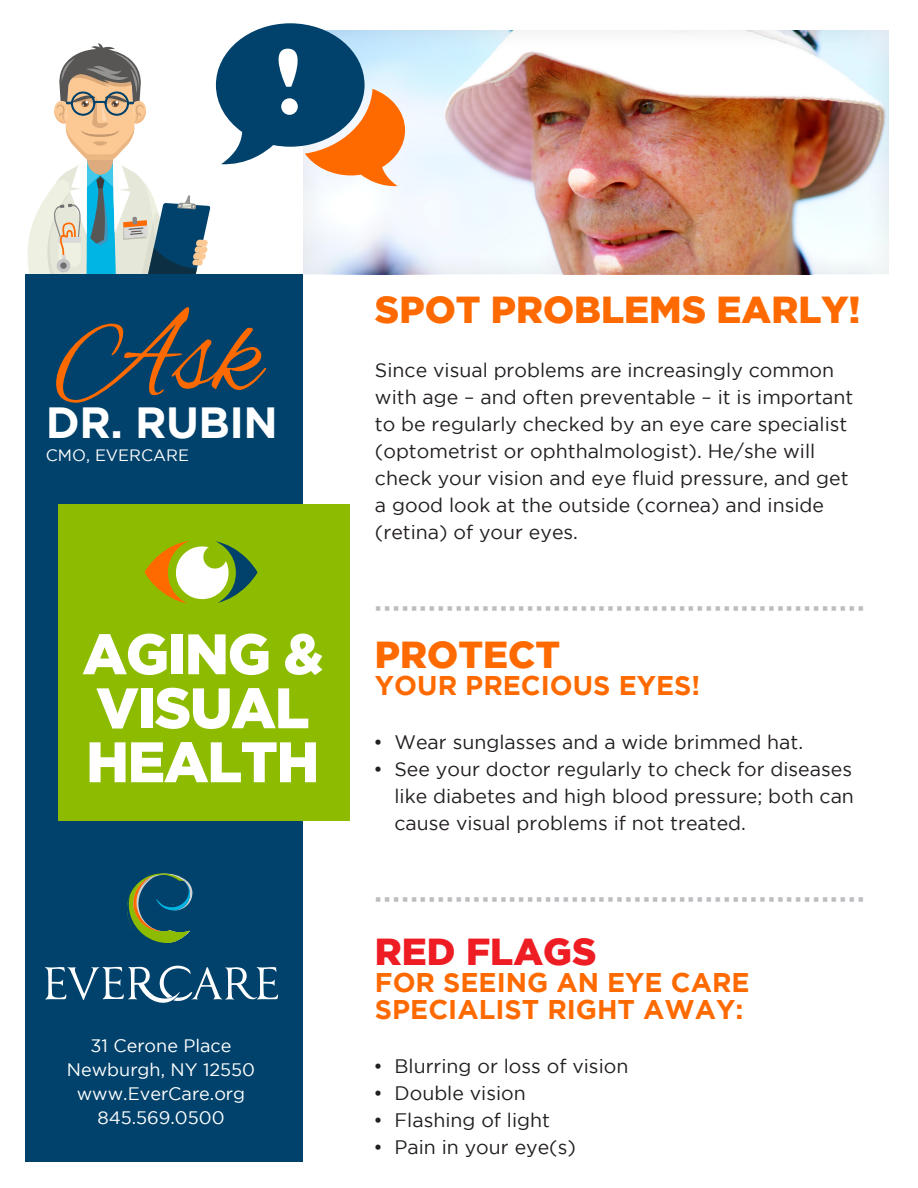
<style>
.page{position:relative;width:918px;height:1188px;background:#fff}
.page>*{position:absolute;margin:0;border:0;box-sizing:border-box;transform-origin:0 0}
.t1{font:121.65px "Alex Brush";color:#ff6a00;scale:.96 1}
.t2{font:900 57px/54px "Gotham";letter-spacing:-.025em;color:#fff}
.t3{font:700 43.5px "Gotham";letter-spacing:-.01em;color:#fff}
.t4{font:900 37.5px "Gotham";color:#ff6a00}
.t5{font:900 37.5px "Gotham";color:#ee1d23}
.t6{font:700 27px/27px "Gotham";color:#ff6a00}
.t7{font:19.5px/27px "Gotham";color:#231f20}
.t8{font:18px/24px "Gotham";color:#fff;text-align:center}
.t9{font:16.35px "Gotham";color:#fff}
.t10{font:15px "Wingdings";color:#bcbdc0}
</style>
<div class="page">
<img style="left:303px;top:30px;width:586px;height:244px">
<svg style="left:27px;top:43px;width:183px;height:231px"></svg>
<svg style="left:216px;top:23px;width:189px;height:164px"></svg>
<div style="left:26px;top:274px;width:277px;height:888px;background:#00426b"></div>
<svg style="left:127px;top:873px;width:66px;height:70px"></svg>
<svg style="left:45px;top:965px;width:233px;height:38px"></svg>
<div style="left:58px;top:504px;width:292px;height:317px;background:#8dbb00"></div>
<svg style="left:144px;top:541px;width:114px;height:63px"></svg>
<h1 class="t1" style="left:56px;top:288px;width:215px">Ask</h1>
<h3 class="t3" style="left:46px;top:397px;width:234px">DR. RUBIN</h3>
<p class="t9" style="left:46px;top:447px;width:145px">CMO, EVERCARE</p>
<h2 class="t2" style="left:82px;top:626px;width:242px">AGING &amp;<br>VISUAL<br>HEALTH</h2>
<p class="t8" style="left:67px;top:1034px;width:190px">31 Cerone Place<br>Newburgh, NY 12550 www.EverCare.org<br>845.569.0500</p>
<h3 class="t4" style="left:375px;top:288px;width:487px">SPOT PROBLEMS EARLY!</h3>
<p class="t7" style="left:375px;top:357px;width:480px">Since visual problems are increasingly common with age – and often preventable – it is important to be regularly checked by an eye care specialist (optometrist or ophthalmologist). He/she will check your vision and eye fluid pressure, and get a good look at the outside (cornea) and inside (retina) of your eyes.</p>
<p class="t10" style="left:375px;top:601px;width:491px">▪▪▪▪▪▪▪▪▪▪▪▪▪▪▪▪▪▪▪▪▪▪▪▪▪▪▪▪▪▪▪▪▪▪▪▪▪▪▪▪▪▪▪▪▪▪▪▪▪▪▪▪▪▪▪</p>
<h3 class="t4" style="left:375px;top:633px;width:187px">PROTECT</h3>
<h3 class="t6" style="left:375px;top:671px;width:327px">YOUR PRECIOUS EYES!</h3>
<p class="t7" style="left:373px;top:729px;width:431px">• Wear sunglasses and a wide brimmed hat.</p>
<p class="t7" style="left:394px;top:756px;width:461px;text-align:justify;text-indent:-21px">• See your doctor regularly to check for diseases like diabetes and high blood pressure; both can cause visual problems if not treated.</p>
<p class="t10" style="left:375px;top:892px;width:491px">▪▪▪▪▪▪▪▪▪▪▪▪▪▪▪▪▪▪▪▪▪▪▪▪▪▪▪▪▪▪▪▪▪▪▪▪▪▪▪▪▪▪▪▪▪▪▪▪▪▪▪▪▪▪▪</p>
<h3 class="t5" style="left:375px;top:930px;width:223px">RED FLAGS</h3>
<h3 class="t6" style="left:375px;top:968px;width:376px">FOR SEEING AN EYE CARE<br>SPECIALIST RIGHT AWAY:</h3>
<p class="t7" style="left:373px;top:1053px;width:256px">• Blurring or loss of vision</p>
<p class="t7" style="left:373px;top:1080px;width:154px">• Double vision</p>
<p class="t7" style="left:373px;top:1107px;width:178px">• Flashing of light</p>
<p class="t7" style="left:373px;top:1134px;width:204px">• Pain in your eye(s)</p>
</div>
